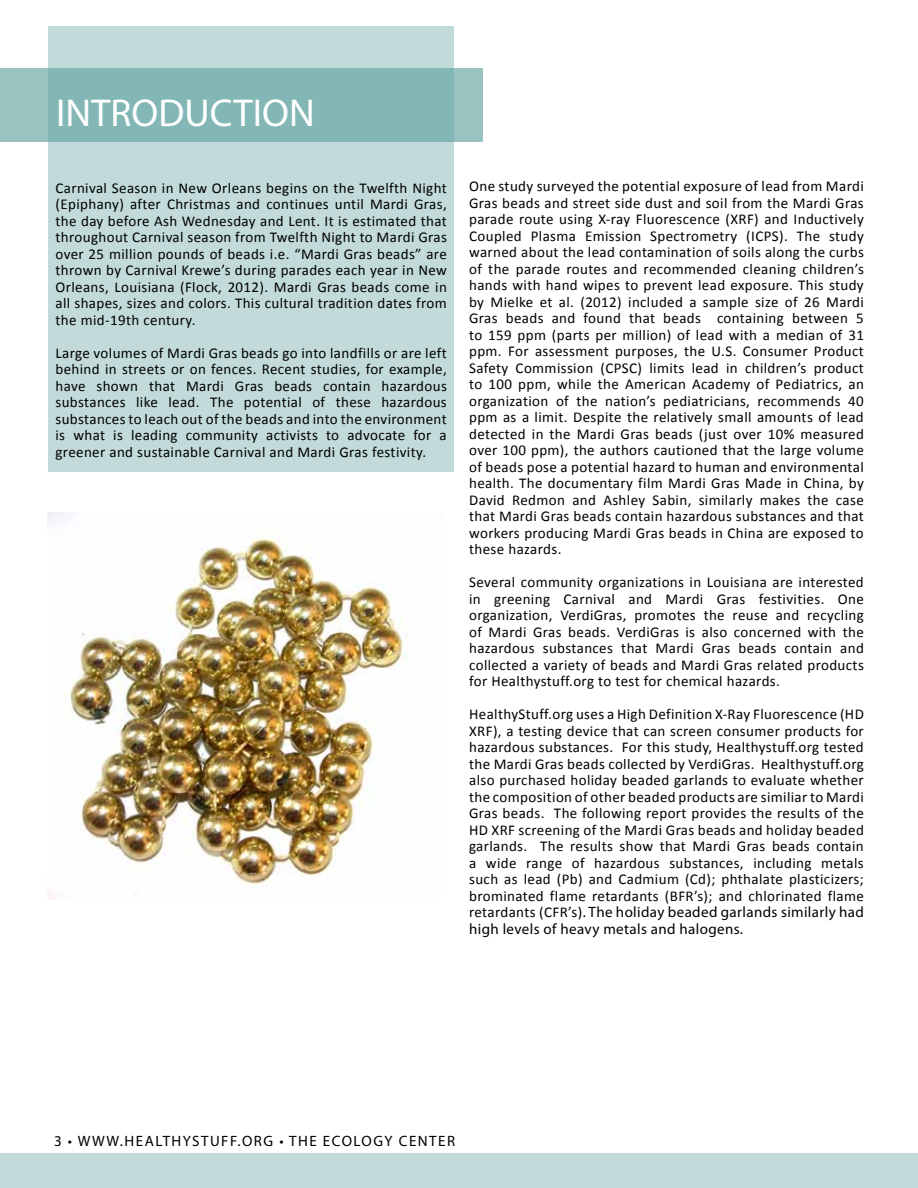
<style>
.page{position:relative;width:918px;height:1188px;background:#fff}
.page>*{position:absolute;margin:0;border:0;box-sizing:border-box;transform-origin:0 0}
.t1{font:39px "Myriad Pro";color:#fff}
.t2{font:15px/16.5px "Calibri";letter-spacing:.025em;color:#000;text-align:justify}
.t3{font:15px/16.5px "Myriad Pro";letter-spacing:.025em;color:#000}
.t4{font:15px "Myriad Pro";letter-spacing:.1em;color:#000}
.s1{font-family:"Calibri"}
</style>
<div class="page">
<div style="left:0;top:68px;width:482px;height:74px;background:#98c3c1"></div>
<svg style="left:49px;top:26px;width:405px;height:446px;fill:#c2dbda"></svg>
<div style="left:0;top:1154px;width:918px;height:34px;background:#c2dbda"></div>
<img style="left:47px;top:513px;width:361px;height:372px">
<h1 class="t1" style="left:56px;top:89px;width:260px">INTRODUCTION</h1>
<p class="t2" style="left:56px;top:179px;width:393px">Carnival Season in New Orleans begins on the Twelfth Night (Epiphany) after Christmas and continues until Mardi Gras, the day before Ash Wednesday and Lent. It is estimated that throughout Carnival season from Twelfth Night to Mardi Gras over 25 million pounds of beads i.e. “Mardi Gras beads” are thrown by Carnival Krewe’s during parades each year in New Orleans, Louisiana (Flock, 2012). Mardi Gras beads come in all shapes, sizes and colors. This cultural tradition dates from the mid-19th century.</p>
<p class="t2" style="left:56px;top:344px;width:393px">Large volumes of Mardi Gras beads go into landfills or are left behind in streets or on fences. Recent studies, for example, have shown that Mardi Gras beads contain hazardous substances like lead. The potential of these hazardous substances to leach out of the beads and into the environment is what is leading community activists to advocate for a greener and sustainable Carnival and Mardi Gras festivity.</p>
<p class="t2" style="left:469px;top:177px;width:396px">One study surveyed the potential exposure of lead from Mardi Gras beads and street side dust and soil from the Mardi Gras parade route using X-ray Fluorescence (XRF) and Inductively Coupled Plasma Emission Spectrometry (ICPS). The study warned about the lead contamination of soils along the curbs of the parade routes and recommended cleaning children’s hands with hand wipes to prevent lead exposure. This study by Mielke et al. (2012) included a sample size of 26 Mardi Gras beads and found that beads containing between 5 to 159 ppm (parts per million) of lead with a median of 31 ppm. For assessment purposes, the U.S. Consumer Product Safety Commission (CPSC) limits lead in children’s product to 100 ppm, while the American Academy of Pediatrics, an organization of the nation’s pediatricians, recommends 40 ppm as a limit. Despite the relatively small amounts of lead detected in the Mardi Gras beads (just over 10% measured over 100 ppm), the authors cautioned that the large volume of beads pose a potential hazard to human and environmental health. The documentary film Mardi Gras Made in China, by David Redmon and Ashley Sabin, similarly makes the case that Mardi Gras beads contain hazardous substances and that workers producing Mardi Gras beads in China are exposed to these hazards.</p>
<p class="t2" style="left:469px;top:573px;width:396px">Several community organizations in Louisiana are interested in greening Carnival and Mardi Gras festivities. One organization, VerdiGras, promotes the reuse and recycling of Mardi Gras beads. VerdiGras is also concerned with the hazardous substances that Mardi Gras beads contain and collected a variety of beads and Mardi Gras related products for Healthystuff.org to test for chemical hazards.</p>
<p class="t2" style="left:469px;top:705px;width:396px">HealthyStuff.org uses a High Definition X-Ray Fluorescence (HD XRF), a testing device that can screen consumer products for hazardous substances. For this study, Healthystuff.org tested the Mardi Gras beads collected by VerdiGras. Healthystuff.org also purchased holiday beaded garlands to evaluate whether the composition of other beaded products are similiar to Mardi Gras beads. The following report provides the results of the HD XRF screening of the Mardi Gras beads and holiday beaded garlands. The results show that Mardi Gras beads contain a wide range of hazardous substances, including metals such as lead (Pb) and Cadmium (Cd); phthalate plasticizers; brominated flame retardants (BFR’s); and chlorinated flame</p>
<p class="t3" style="left:469px;top:904px;width:396px"><span class="s1">retardants (CFR’s)</span>. The holiday beaded garlands similarly had high levels of heavy metals and halogens.</p>
<p class="t4" style="left:54px;top:1132px;width:403px">3 • WWW.HEALTHYSTUFF.ORG • THE ECOLOGY CENTER</p>
</div>
